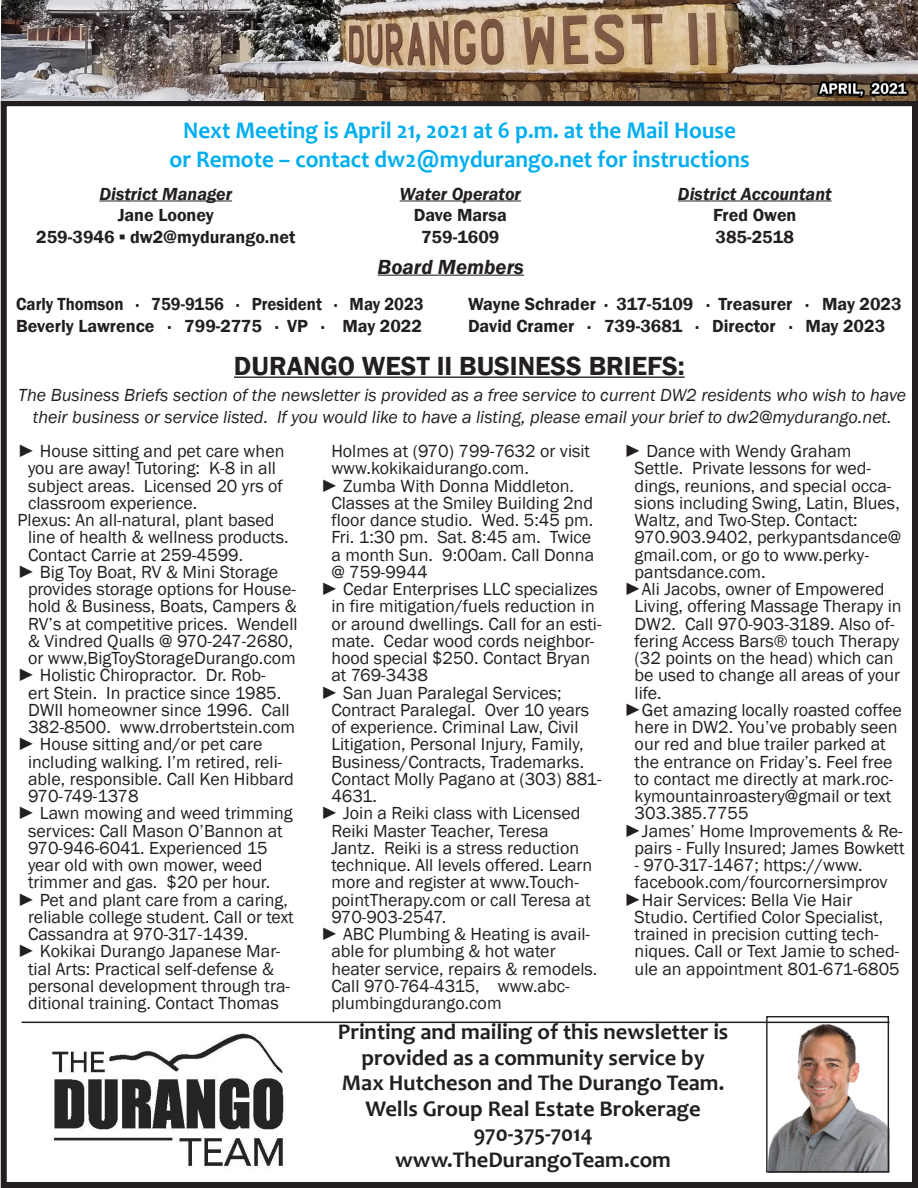
<style>
.page{position:relative;width:918px;height:1188px;background:#fff}
.page>*{position:absolute;margin:0;border:0;box-sizing:border-box;transform-origin:0 0}
.t1{font:600 27px "Franklin Gothic";color:#231f20}
.t2{font:700 24px "Candara";color:#00aeef;scale:.96 1}
.t3{font:700 22.5px "Candara";color:#231f20}
.t4{font:italic 600 21px "Franklin Gothic";color:#231f20}
.t5{font:18px/17.2px "Franklin Gothic";color:#231f20}
.t6{font:italic 18px/21.6px "Franklin Gothic";color:#231f20;text-align:center}
.t7{font:600 18px "Franklin Gothic";color:#231f20}
.t8{font:italic 600 18px "Franklin Gothic";color:#231f20}
.t9{font:600 18px "Franklin Gothic";color:#231f20;scale:.93 1}
</style>
<div class="page">
<div style="left:1px;top:100px;width:917px;height:1088px;border:6px solid #231f20"></div>
<img style="left:31px;top:1021px;width:274px;height:147px">
<img style="left:768px;top:1021px;width:119px;height:150px">
<div style="left:766px;top:1016px;width:123px;height:157px;border:1px solid #231f20"></div>
<hr style="left:234px;top:377px;width:451px;height:1px;background:#231f20">
<hr style="left:22px;top:1022px;width:868px;height:1px;background:#231f20">
<hr style="left:99px;top:201px;width:133px;height:1px;background:#231f20">
<hr style="left:400px;top:201px;width:121px;height:1px;background:#231f20">
<hr style="left:678px;top:201px;width:154px;height:1px;background:#231f20">
<hr style="left:378px;top:275px;width:146px;height:1px;background:#231f20">
<img style="left:2px;top:0;width:916px;height:100px">
<p class="t2" style="left:183px;top:115px;width:578px">Next Meeting is April 21, 2021 at 6 p.m. at the Mail House</p>
<p class="t2" style="left:169px;top:144px;width:606px">or Remote – contact dw2@mydurango.net for instructions</p>
<p class="t8" style="left:99px;top:182px;width:134px">District Manager</p>
<p class="t7" style="left:118px;top:204px;width:98px">Jane Looney</p>
<p class="t7" style="left:36px;top:226px;width:261px">259-3946 ▪ dw2@mydurango.net</p>
<p class="t8" style="left:400px;top:182px;width:123px">Water Operator</p>
<p class="t7" style="left:414px;top:204px;width:95px">Dave Marsa</p>
<p class="t7" style="left:421px;top:226px;width:80px">759-1609</p>
<p class="t8" style="left:678px;top:182px;width:155px">District Accountant</p>
<p class="t7" style="left:713px;top:204px;width:85px">Fred Owen</p>
<p class="t7" style="left:716px;top:226px;width:80px">385-2518</p>
<p class="t4" style="left:378px;top:253px;width:148px">Board Members</p>
<p class="t9" style="left:16px;top:293px;width:440px">Carly Thomson · 759-9156 · President · May 2023</p>
<p class="t7" style="left:16px;top:315px;width:407px">Beverly Lawrence · 799-2775 · VP · May 2022</p>
<p class="t7" style="left:468px;top:293px;width:435px">Wayne Schrader · 317-5109 · Treasurer · May 2023</p>
<p class="t7" style="left:468px;top:315px;width:419px">David Cramer · 739-3681 · Director · May 2023</p>
<p class="t1" style="left:234px;top:350px;width:452px">DURANGO WEST II BUSINESS BRIEFS:</p>
<p class="t6" style="left:18px;top:385px;width:889px">The Business Briefs section of the newsletter is provided as a free service to current DW2 residents who wish to have their business or service listed. If you would like to have a listing, please email your brief to dw2@mydurango.net.</p>
<p class="t5" style="left:28px;top:443px;width:258px;text-indent:-11px">► House sitting and pet care when you are away! Tutoring: K-8 in all subject areas. Licensed 20 yrs of classroom experience.</p>
<p class="t5" style="left:28px;top:512px;width:262px;text-indent:-11px">Plexus: An all-natural, plant based line of health &amp; wellness products.<br>Contact Carrie at 259-4599.</p>
<p class="t5" style="left:28px;top:564px;width:271px;text-indent:-11px">► Big Toy Boat, RV &amp; Mini Storage provides storage options for House&shy;hold &amp; Business, Boats, Campers &amp; RV’s at competitive prices. Wendell &amp; Vindred Qualls @ 970-247-2680, or www,BigToyStorageDurango.com</p>
<p class="t5" style="left:28px;top:667px;width:269px;text-indent:-11px">► Holistic Chiropractor. Dr. Rob-<br>ert Stein. In practice since 1985.<br>DWII homeowner since 1996. Call 382-8500. www.drrobertstein.com</p>
<p class="t5" style="left:28px;top:736px;width:267px;text-indent:-11px">► House sitting and/or pet care including walking. I’m retired, reli&shy;able, responsible. Call Ken Hibbard<br>970-749-1378</p>
<p class="t5" style="left:28px;top:805px;width:266px;text-indent:-11px">► Lawn mowing and weed trimming services: Call Mason O’Bannon at<br>970-946-6041. Experienced 15 year old with own mower, weed trimmer and gas. $20 per hour.</p>
<p class="t5" style="left:28px;top:891px;width:267px;text-indent:-11px">► Pet and plant care from a caring, reliable college student. Call or text<br>Cassandra at 970-317-1439.</p>
<p class="t5" style="left:18px;top:943px;width:274px;text-align:center">► Kokikai Durango Japanese Mar&shy;tial Arts: Practical self-defense &amp; personal development through tra&shy;ditional training. Contact Thomas</p>
<p class="t5" style="left:331px;top:443px;width:260px">Holmes at (970) 799-7632 or visit www.kokikaidurango.com.</p>
<p class="t5" style="left:331px;top:477px;width:264px;text-indent:-10px">► Zumba With Donna Middleton.<br>Classes at the Smiley Building 2nd floor dance studio. Wed. 5:45 pm.<br>Fri. 1:30 pm. Sat. 8:45 am. Twice a month Sun. 9:00am. Call Donna @ 759-9944</p>
<p class="t5" style="left:331px;top:581px;width:272px;text-indent:-10px">► Cedar Enterprises LLC specializes in fire mitigation/fuels reduction in or around dwellings. Call for an esti&shy;mate. Cedar wood cords neighbor&shy;hood special $250. Contact Bryan at 769-3438</p>
<p class="t5" style="left:331px;top:684px;width:272px;text-indent:-10px">► San Juan Paralegal Services;<br>Contract Paralegal. Over 10 years of experience. Criminal Law, Civil<br>Litigation, Personal Injury, Family,<br>Business/Contracts, Trademarks.<br>Contact Molly Pagano at (303) 881-<br>4631.</p>
<p class="t5" style="left:331px;top:805px;width:262px;text-indent:-10px">► Join a Reiki class with Licensed<br>Reiki Master Teacher, Teresa<br>Jantz. Reiki is a stress reduction technique. All levels offered. Learn more and register at www.Touch&shy;pointTherapy.com or call Teresa at<br>970-903-2547.</p>
<p class="t5" style="left:331px;top:926px;width:268px;text-indent:-10px">► ABC Plumbing &amp; Heating is avail&shy;able for plumbing &amp; hot water heater service, repairs &amp; remodels.<br>Call 970-764-4315, www.abc&shy;plumbingdurango.com</p>
<p class="t5" style="left:635px;top:443px;width:268px;text-indent:-10px">► Dance with Wendy Graham<br>Settle. Private lessons for wed&shy;dings, reunions, and special occa&shy;sions including Swing, Latin, Blues,<br>Waltz, and Two-Step. Contact:<br>970.903.9402, perkypantsdance@ gmail.com, or go to www.perky&shy;pantsdance.com.</p>
<p class="t5" style="left:635px;top:581px;width:268px;text-indent:-10px">►Ali Jacobs, owner of Empowered<br>Living, offering Massage Therapy in<br>DW2. Call 970-903-3189. Also of&shy;fering Access Bars® touch Therapy (32 points on the head) which can be used to change all areas of your life.</p>
<p class="t5" style="left:635px;top:702px;width:269px;text-indent:-10px">►Get amazing locally roasted coffee here in DW2. You’ve probably seen our red and blue trailer parked at the entrance on Friday’s. Feel free to contact me directly at mark.roc&shy;kymountainroastery@gmail or text<br>303.385.7755</p>
<p class="t5" style="left:624px;top:822px;width:282px;text-align:center">►James’ Home Improvements &amp; Re&shy;pairs - Fully Insured; James Bowkett</p>
<p class="t5" style="left:635px;top:857px;width:254px">- 970-317-1467; https://www. facebook.com/fourcornersimprov</p>
<p class="t5" style="left:635px;top:891px;width:267px;text-indent:-10px">►Hair Services: Bella Vie Hair Studio. Certified Color Specialist, trained in precision cutting tech&shy;niques. Call or Text Jamie to sched&shy;ule an appointment 801-671-6805</p>
<p class="t3" style="left:338px;top:1018px;width:392px">Printing and mailing of this newsletter is</p>
<p class="t3" style="left:361px;top:1043px;width:345px">provided as a community service by</p>
<p class="t3" style="left:342px;top:1069px;width:384px">Max Hutcheson and The Durango Team.</p>
<p class="t3" style="left:365px;top:1094px;width:337px">Wells Group Real Estate Brokerage</p>
<p class="t3" style="left:473px;top:1120px;width:121px">970-375-7014</p>
<p class="t3" style="left:395px;top:1145px;width:277px">www.TheDurangoTeam.com</p>
</div>
